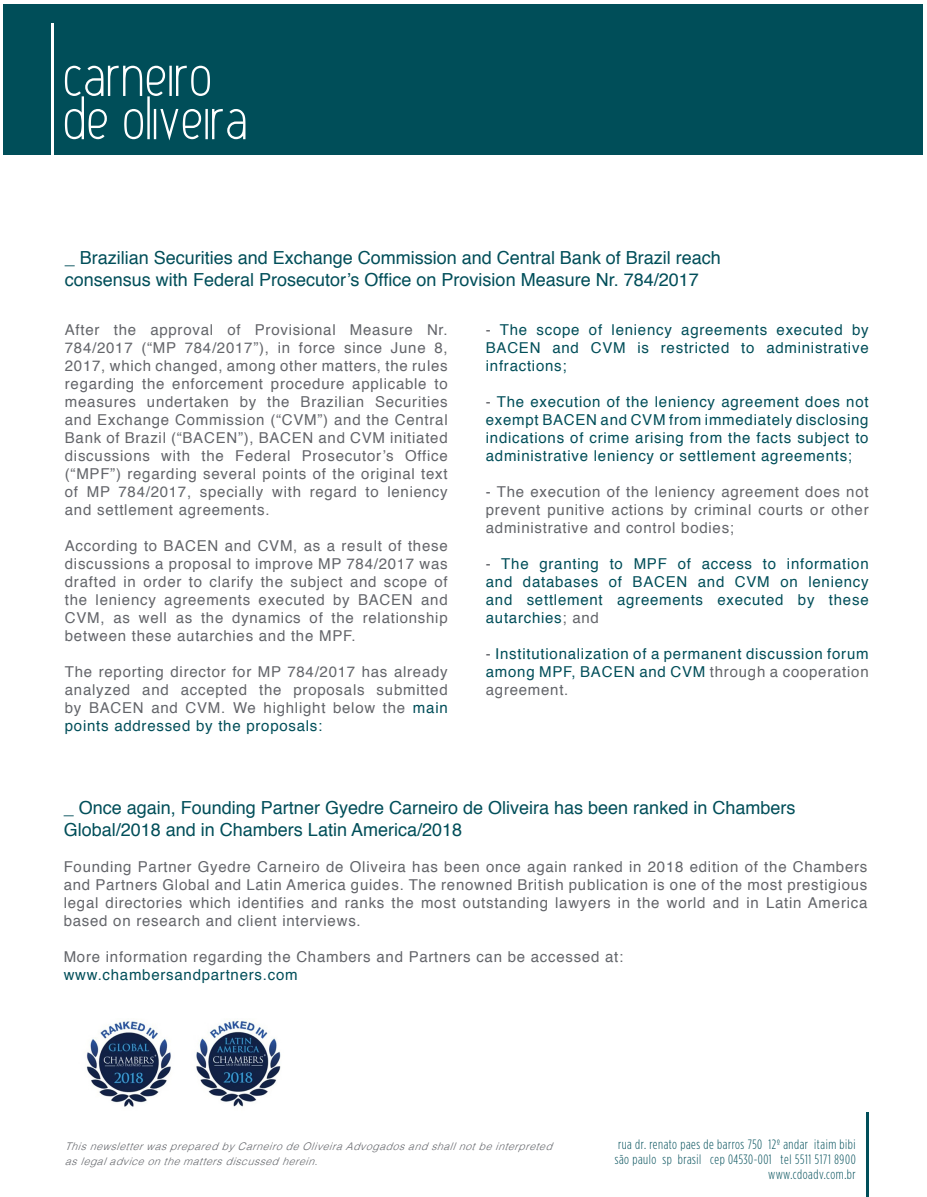
<style>
.page{position:relative;width:927px;height:1197px;background:#fff}
.page>*{position:absolute;margin:0;border:0;box-sizing:border-box;transform-origin:0 0}
.t1{font:18px/21.6px "Helvetica";color:#004e59}
.t2{font:15px/18px "Helvetica";letter-spacing:.05em;color:#63656a;text-align:justify}
.t3{font:15px/18px "Helvetica";letter-spacing:.05em;color:#004e59;text-align:justify}
.t4{font:300 13.5px "Gotham Condensed";letter-spacing:.04em;color:#004e59}
.t5{font:italic 300 10.5px/15px "Helvetica";letter-spacing:.05em;color:#63656a}
.s1{color:#63656a}
.s2{color:#004e59}
</style>
<div class="page">
<div style="left:4px;top:4px;width:918px;height:151px;background:#004e59"></div>
<hr style="left:51px;top:23px;width:2px;height:131px;background:#fff">
<svg style="left:65px;top:66px;width:180px;height:74px"></svg>
<hr style="left:866px;top:1112px;width:2px;height:85px;background:#004e59">
<img style="left:86px;top:1020px;width:195px;height:87px">
<p class="t1" style="left:65px;top:247px;width:657px">_ Brazilian Securities and Exchange Commission and Central Bank of Brazil reach consensus with Federal Prosecutor’s Office on Provision Measure Nr. 784/2017</p>
<p class="t3" style="left:486px;top:321px;width:384px"><span class="s1">-</span> The scope of leniency agreements executed by BACEN and CVM is restricted to administrative infractions;</p>
<p class="t3" style="left:486px;top:393px;width:384px"><span class="s1">-</span> The execution of the leniency agreement does not exempt BACEN and CVM from immediately disclosing indications of crime arising from the facts subject to administrative leniency or settlement agreements;</p>
<p class="t2" style="left:486px;top:483px;width:384px">- The execution of the leniency agreement does not prevent punitive actions by criminal courts or other administrative and control bodies;</p>
<p class="t3" style="left:486px;top:555px;width:384px"><span class="s1">-</span> The granting to MPF of access to information and databases of BACEN and CVM on leniency and settlement agreements executed by these autarchies<span class="s1">; and</span></p>
<p class="t3" style="left:486px;top:645px;width:384px"><span class="s1">-</span> Institutionalization of a permanent discussion forum among MPF, BACEN and CVM <span class="s1">through a cooperation agreement.</span></p>
<p class="t2" style="left:65px;top:321px;width:384px">After the approval of Provisional Measure Nr.<br>784/2017 (“MP 784/2017”), in force since June 8, 2017, which changed, among other matters, the rules regarding the enforcement procedure applicable to measures undertaken by the Brazilian Securities and Exchange Commission (“CVM”) and the Central Bank of Brazil (“BACEN”), BACEN and CVM initiated discussions with the Federal Prosecutor’s Office (“MPF”) regarding several points of the original text of MP 784/2017, specially with regard to leniency and settlement agreements.</p>
<p class="t2" style="left:65px;top:537px;width:384px">According to BACEN and CVM, as a result of these discussions a proposal to improve MP 784/2017 was drafted in order to clarify the subject and scope of the leniency agreements executed by BACEN and CVM, as well as the dynamics of the relationship between these autarchies and the MPF.</p>
<p class="t2" style="left:65px;top:663px;width:384px">The reporting director for MP 784/2017 has already analyzed and accepted the proposals submitted by BACEN and CVM. We highlight below the <span class="s2">main points addressed by the proposals:</span></p>
<p class="t1" style="left:64px;top:798px;width:733px">_ Once again, Founding Partner Gyedre Carneiro de Oliveira has been ranked in Chambers<br>Global/2018 and in Chambers Latin America/2018</p>
<p class="t2" style="left:64px;top:858px;width:805px">Founding Partner Gyedre Carneiro de Oliveira has been once again ranked in 2018 edition of the Chambers and Partners Global and Latin America guides. The renowned British publication is one of the most prestigious legal directories which identifies and ranks the most outstanding lawyers in the world and in Latin America based on research and client interviews.</p>
<p class="t2" style="left:64px;top:948px;width:561px">More information regarding the Chambers and Partners can be accessed at:</p>
<p class="t3" style="left:64px;top:966px;width:235px">www.chambersandpartners.com</p>
<p class="t5" style="left:65px;top:1138px;width:488px">This newsletter was prepared by Carneiro de Oliveira Advogados and shall not be interpreted as legal advice on the matters discussed herein.</p>
<p class="t4" style="left:618px;top:1136px;width:239px">rua dr. renato paes de barros 750 12º andar itaim bibi</p>
<p class="t4" style="left:614px;top:1151px;width:242px">são paulo sp brasil cep 04530-001 tel 5511 5171 8900</p>
<p class="t4" style="left:768px;top:1166px;width:89px">www.cdoadv.com.br</p>
</div>
